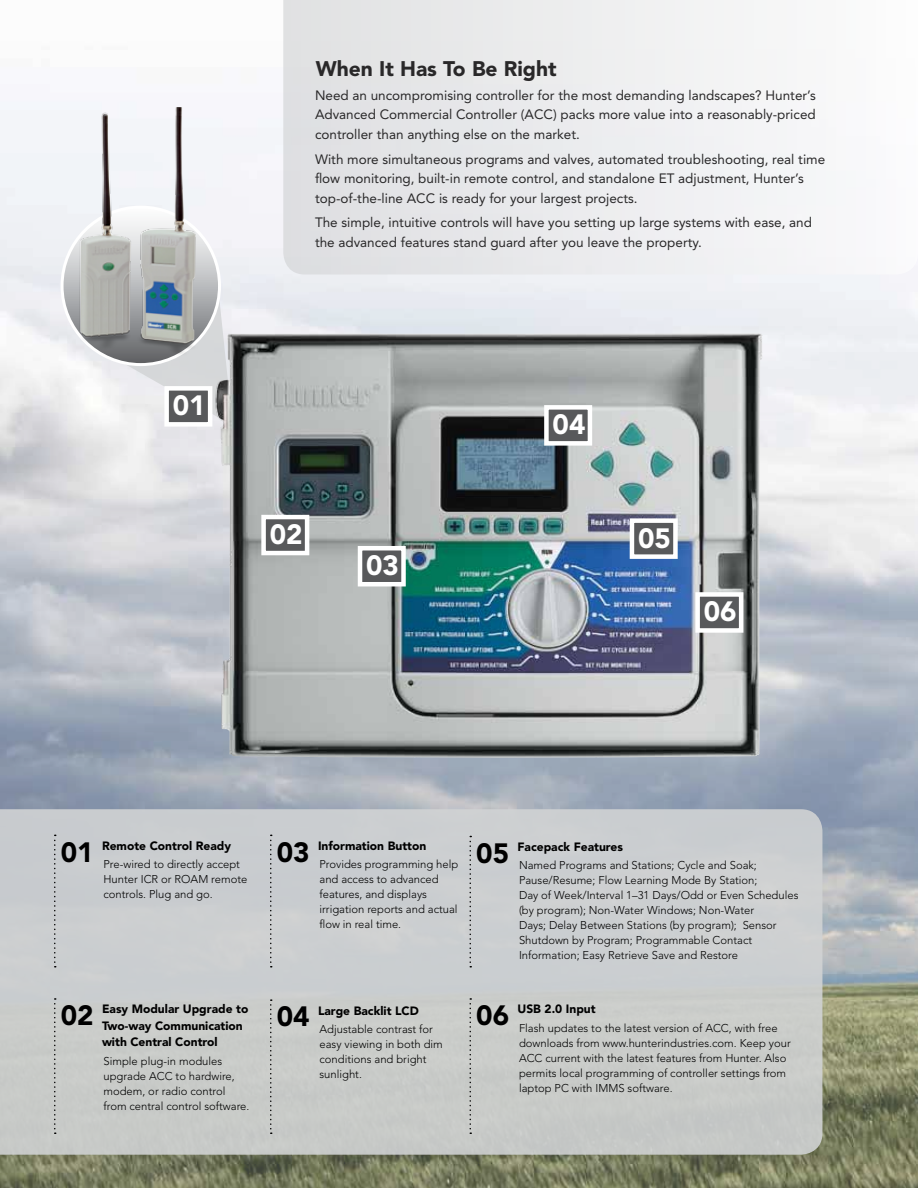
<style>
.page{position:relative;width:918px;height:1188px;background:#fff}
.page>*{position:absolute;margin:0;border:0;box-sizing:border-box;transform-origin:0 0}
.t1{font:900 27.75px "Avenir LT Std";color:#fff}
.t2{font:900 27.75px "Avenir LT Std";color:#000}
.t3{font:900 21px "Avenir LT Std";color:#292829}
.t4{font:13.5px/19.5px "Avenir LT Std";color:#292829}
.t5{font:900 12px/16.5px "Avenir LT Std";color:#000}
.t6{font:300 11.25px/15px "Avenir LT Std";color:#000}
</style>
<div class="page">
<img style="left:0;top:102px;width:918px;height:1086px">
<svg style="left:100px;top:376px;width:108px;height:47px"></svg>
<img style="left:35px;top:107px;width:198px;height:269px">
<div style="left:0;top:809px;width:822px;height:346px;background:#cacdce"></div>
<svg style="left:283px;top:0;width:635px;height:274px"></svg>
<img style="left:208px;top:327px;width:554px;height:435px">
<div style="left:164px;top:386px;width:48px;height:41px;background:#58595b;border:4px solid #fff"></div>
<div style="left:261px;top:515px;width:48px;height:40px;background:#58595b;border:4px solid #fff"></div>
<div style="left:544px;top:405px;width:48px;height:41px;background:#58595b;border:4px solid #fff"></div>
<div style="left:630px;top:518px;width:48px;height:41px;background:#58595b;border:4px solid #fff"></div>
<div style="left:695px;top:592px;width:48px;height:41px;background:#58595b;border:4px solid #fff"></div>
<div style="left:358px;top:546px;width:48px;height:40px;background:#58595b;border:4px solid #fff"></div>
<svg style="left:54px;top:835px;width:2px;height:133px"></svg>
<svg style="left:54px;top:998px;width:2px;height:136px"></svg>
<svg style="left:270px;top:835px;width:2px;height:133px"></svg>
<svg style="left:270px;top:999px;width:2px;height:135px"></svg>
<svg style="left:470px;top:836px;width:1px;height:132px"></svg>
<svg style="left:470px;top:998px;width:1px;height:136px"></svg>
<h1 class="t1" style="left:173px;top:389px;width:34px">01</h1>
<h2 class="t3" style="left:316px;top:56px;width:243px">When It Has To Be Right</h2>
<p class="t4" style="left:315px;top:85px;width:502px;text-align:justify">Need an uncompromising controller for the most demanding landscapes? Hunter’s Advanced Commercial Controller (ACC) packs more value into a reasonably-priced controller than anything else on the market.</p>
<p class="t4" style="left:315px;top:149px;width:512px">With more simultaneous programs and valves, automated troubleshooting, real time flow monitoring, built-in remote control, and standalone ET adjustment, Hunter’s top-of-the-line ACC is ready for your largest projects.</p>
<p class="t4" style="left:315px;top:213px;width:498px">The simple, intuitive controls will have you setting up large systems with ease, and the advanced features stand guard after you leave the property.</p>
<h1 class="t1" style="left:270px;top:518px;width:34px">02</h1>
<h1 class="t1" style="left:366px;top:549px;width:34px">03</h1>
<h1 class="t1" style="left:553px;top:408px;width:34px">04</h1>
<h1 class="t1" style="left:638px;top:521px;width:34px">05</h1>
<h1 class="t1" style="left:704px;top:595px;width:34px">06</h1>
<h1 class="t2" style="left:61px;top:835px;width:34px">01</h1>
<p class="t5" style="left:102px;top:837px;width:131px">Remote Control Ready</p>
<p class="t6" style="left:104px;top:857px;width:145px">Pre-wired to directly accept<br>Hunter ICR or ROAM remote controls. Plug and go.</p>
<h1 class="t2" style="left:61px;top:999px;width:34px">02</h1>
<p class="t5" style="left:102px;top:1001px;width:148px">Easy Modular Upgrade to<br>Two-way Communication with Central Control</p>
<p class="t6" style="left:104px;top:1053px;width:147px">Simple plug-in modules upgrade ACC to hardwire, modem, or radio control from central control software.</p>
<h1 class="t2" style="left:277px;top:835px;width:34px">03</h1>
<p class="t5" style="left:318px;top:837px;width:110px">Information Button</p>
<p class="t6" style="left:320px;top:857px;width:140px">Provides programming help and access to advanced features, and displays irrigation reports and actual flow in real time.</p>
<h1 class="t2" style="left:277px;top:1000px;width:34px">04</h1>
<p class="t5" style="left:318px;top:1002px;width:101px">Large Backlit LCD</p>
<p class="t6" style="left:320px;top:1021px;width:125px">Adjustable contrast for easy viewing in both dim conditions and bright sunlight.</p>
<h1 class="t2" style="left:476px;top:836px;width:34px">05</h1>
<p class="t5" style="left:518px;top:838px;width:107px">Facepack Features</p>
<p class="t6" style="left:519px;top:858px;width:281px">Named Programs and Stations; Cycle and Soak; Pause/Resume; Flow Learning Mode By Station;<br>Day of Week/Interval 1–31 Days/Odd or Even Schedules (by program); Non-Water Windows; Non-Water<br>Days; Delay Between Stations (by program); Sensor Shutdown by Program; Programmable Contact Information; Easy Retrieve Save and Restore</p>
<h1 class="t2" style="left:476px;top:999px;width:34px">06</h1>
<p class="t5" style="left:518px;top:1001px;width:80px">USB 2.0 Input</p>
<p class="t6" style="left:519px;top:1020px;width:273px">Flash updates to the latest version of ACC, with free downloads from www.hunterindustries.com. Keep your ACC current with the latest features from Hunter. Also permits local programming of controller settings from laptop PC with IMMS software.</p>
</div>
